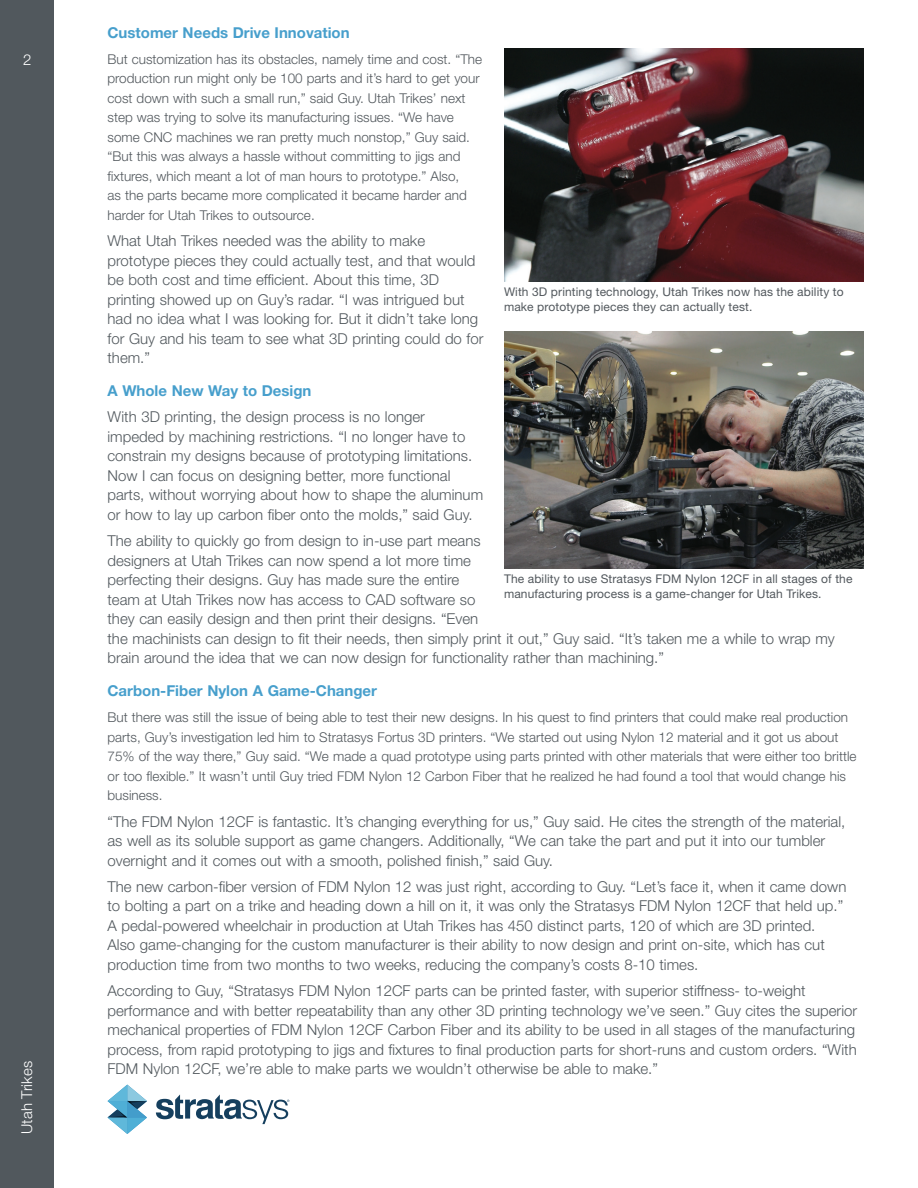
<style>
.page{position:relative;width:918px;height:1188px;background:#fff}
.page>*{position:absolute;margin:0;border:0;box-sizing:border-box;transform-origin:0 0}
.t1{font:300 15px/19.5px "Helvetica Neue LT Std";color:#51585d}
.t2{font:700 15px "Helvetica Neue LT Std";color:#479fcc}
.t3{font:300 15px "Helvetica Neue LT Std";letter-spacing:.005em;color:#fff}
.t4{font:300 13.5px/19.5px "Helvetica Neue LT Std";color:#52585d}
.t5{font:12px/15px "Helvetica Neue LT Std";letter-spacing:.01em;color:#52585d}
</style>
<div class="page">
<div style="left:0;top:0;width:54px;height:1188px;background:#51585d"></div>
<svg style="left:108px;top:1085px;width:39px;height:49px"></svg>
<svg style="left:156px;top:1094px;width:133px;height:30px"></svg>
<img style="left:504px;top:332px;width:360px;height:237px">
<img style="left:504px;top:49px;width:360px;height:232px">
<p class="t3" style="left:23px;top:50px;width:10px">2</p>
<p class="t3" style="left:18px;top:1134px;width:74px;rotate:-90deg">Utah Trikes</p>
<p class="t2" style="left:108px;top:23px;width:244px">Customer Needs Drive Innovation</p>
<p class="t4" style="left:108px;top:49px;width:376px">But customization has its obstacles, namely time and cost. “The production run might only be 100 parts and it’s hard to get your cost down with such a small run,” said Guy. Utah Trikes’ next step was trying to solve its manufacturing issues. “We have some CNC machines we ran pretty much nonstop,” Guy said. “But this was always a hassle without committing to jigs and fixtures, which meant a lot of man hours to prototype.” Also,<br>as the parts became more complicated it became harder and harder for Utah Trikes to outsource.</p>
<p class="t1" style="left:108px;top:231px;width:377px">What Utah Trikes needed was the ability to make prototype pieces they could actually test, and that would be both cost and time efficient. About this time, 3D printing showed up on Guy’s radar. “I was intrigued but had no idea what I was looking for. But it didn’t take long for Guy and his team to see what 3D printing could do for them.”</p>
<p class="t2" style="left:108px;top:382px;width:206px">A Whole New Way to Design</p>
<p class="t1" style="left:108px;top:407px;width:377px">With 3D printing, the design process is no longer impeded by machining restrictions. “I no longer have to constrain my designs because of prototyping limitations.<br>Now I can focus on designing better, more functional parts, without worrying about how to shape the aluminum or how to lay up carbon fiber onto the molds,” said Guy.</p>
<p class="t1" style="left:108px;top:531px;width:729px">The ability to quickly go from design to in-use part means<br>designers at Utah Trikes can now spend a lot more time<br>perfecting their designs. Guy has made sure the entire<br>team at Utah Trikes now has access to CAD software so<br>they can easily design and then print their designs. “Even<br>the machinists can design to fit their needs, then simply print it out,” Guy said. “It’s taken me a while to wrap my brain around the idea that we can now design for functionality rather than machining.”</p>
<p class="t2" style="left:108px;top:682px;width:271px">Carbon-Fiber Nylon A Game-Changer</p>
<p class="t4" style="left:108px;top:708px;width:751px">But there was still the issue of being able to test their new designs. In his quest to find printers that could make real production parts, Guy’s investigation led him to Stratasys Fortus 3D printers. “We started out using Nylon 12 material and it got us about 75% of the way there,” Guy said. “We made a quad prototype using parts printed with other materials that were either too brittle or too flexible.” It wasn’t until Guy tried FDM Nylon 12 Carbon Fiber that he realized he had found a tool that would change his business.</p>
<p class="t1" style="left:108px;top:811px;width:739px">“The FDM Nylon 12CF is fantastic. It’s changing everything for us,” Guy said. He cites the strength of the material, as well as its soluble support as game changers. Additionally, “We can take the part and put it into our tumbler overnight and it comes out with a smooth, polished finish,” said Guy.</p>
<p class="t1" style="left:108px;top:877px;width:740px">The new carbon-fiber version of FDM Nylon 12 was just right, according to Guy. “Let’s face it, when it came down to bolting a part on a trike and heading down a hill on it, it was only the Stratasys FDM Nylon 12CF that held up.” A pedal-powered wheelchair in production at Utah Trikes has 450 distinct parts, 120 of which are 3D printed.<br>Also game-changing for the custom manufacturer is their ability to now design and print on-site, which has cut production time from two months to two weeks, reducing the company’s costs 8-10 times.</p>
<p class="t1" style="left:108px;top:981px;width:751px">According to Guy, “Stratasys FDM Nylon 12CF parts can be printed faster, with superior stiffness- to-weight performance and with better repeatability than any other 3D printing technology we’ve seen.” Guy cites the superior mechanical properties of FDM Nylon 12CF Carbon Fiber and its ability to be used in all stages of the manufacturing process, from rapid prototyping to jigs and fixtures to final production parts for short-runs and custom orders. “With FDM Nylon 12CF, we’re able to make parts we wouldn’t otherwise be able to make.”</p>
<p class="t5" style="left:504px;top:284px;width:341px">With 3D printing technology, Utah Trikes now has the ability to make prototype pieces they can actually test.</p>
<p class="t5" style="left:504px;top:571px;width:350px">The ability to use Stratasys FDM Nylon 12CF in all stages of the manufacturing process is a game-changer for Utah Trikes.</p>
</div>
